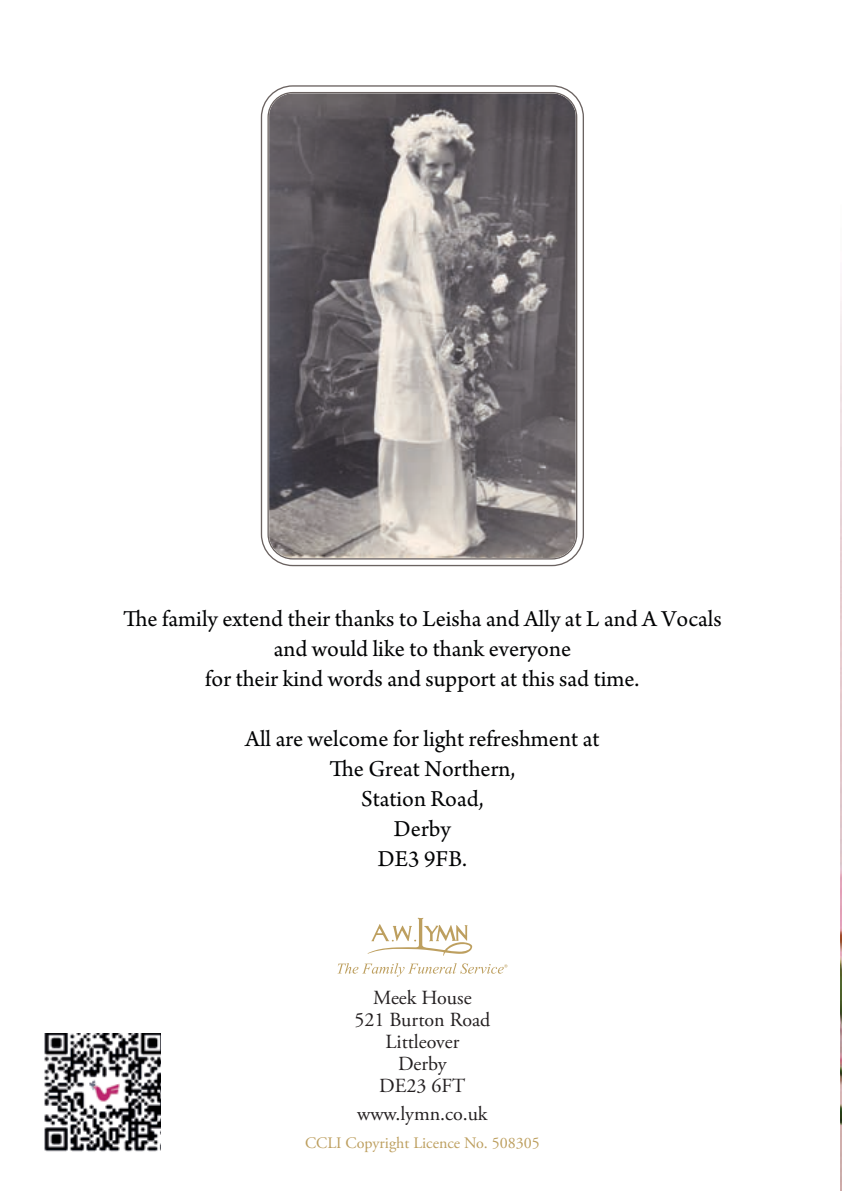
<style>
.page{position:relative;width:842px;height:1191px;background:#fff}
.page>*{position:absolute;margin:0;border:0;box-sizing:border-box;transform-origin:0 0}
.t1{font:24px/30px "Arno Pro";color:#020304;text-align:center}
.t2{font:20px/22px "Adobe Garamond Pro";color:#231f20;text-align:center}
.t3{font:16px "Adobe Garamond Pro";color:#bd9f5f}
</style>
<div class="page">
<img style="left:841px;top:297px;width:1px;height:894px">
<img style="left:270px;top:94px;width:305px;height:463px">
<div style="left:261px;top:85px;width:323px;height:481px;border:8px solid #fff;border-radius:28px"></div>
<svg style="left:337px;top:917px;width:170px;height:59px"></svg>
<img style="left:44px;top:1033px;width:117px;height:119px">
<p class="t1" style="left:123px;top:605px;width:600px">The family extend their thanks to Leisha and Ally at L and A Vocals and would like to thank everyone<br>for their kind words and support at this sad time.</p>
<p class="t1" style="left:245px;top:725px;width:356px">All are welcome for light refreshment at<br>The Great Northern,<br>Station Road,<br>Derby<br>DE3 9FB.</p>
<p class="t2" style="left:354px;top:987px;width:137px">Meek House<br>521 Burton Road<br>Littleover<br>Derby<br>DE23 6FT</p>
<p class="t2" style="left:357px;top:1103px;width:132px">www.lymn.co.uk</p>
<p class="t3" style="left:305px;top:1133px;width:236px">CCLI Copyright Licence No. 508305</p>
</div>
